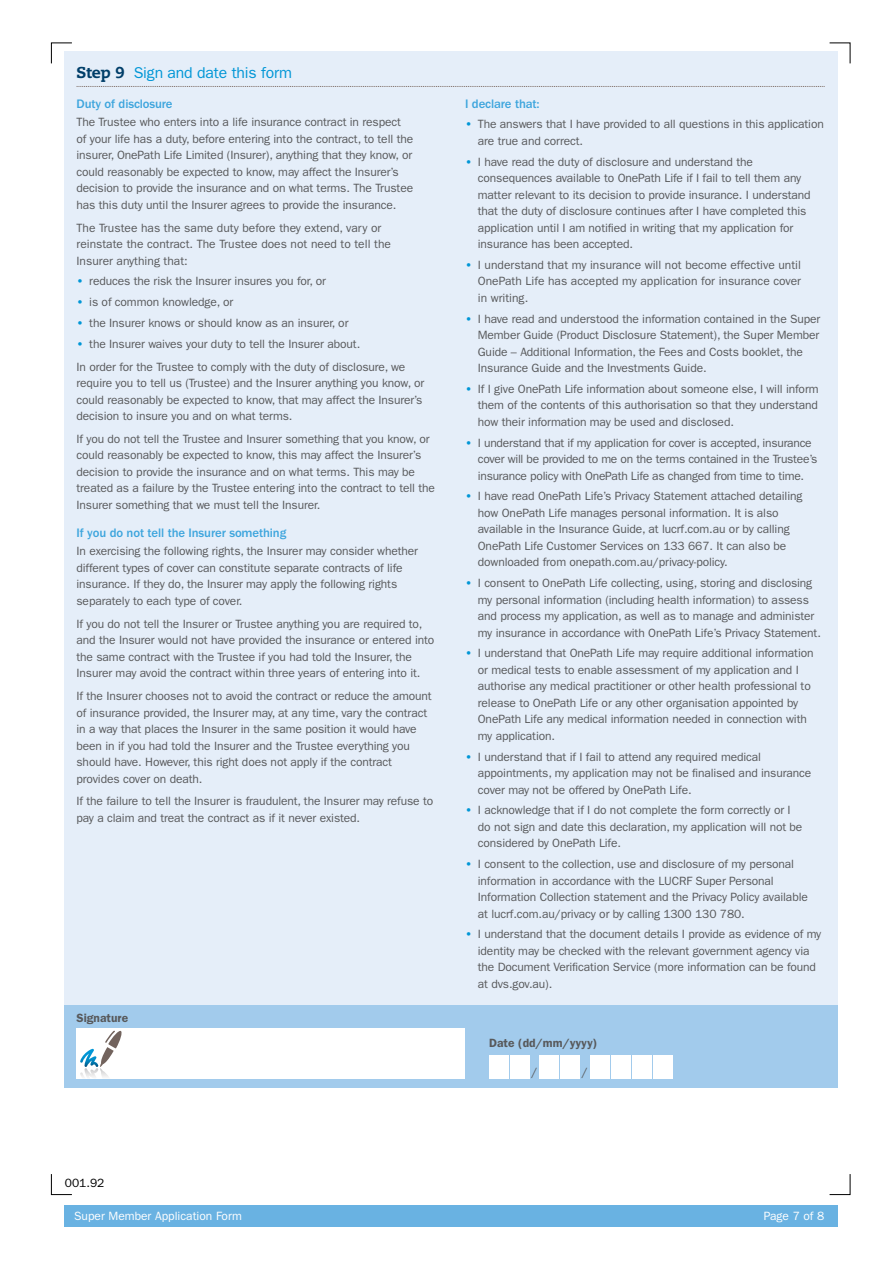
<style>
.page{position:relative;width:893px;height:1263px;background:#fff}
.page>*{position:absolute;margin:0;border:0;box-sizing:border-box;transform-origin:0 0}
.t1{font:15.75px "ITC Franklin Gothic Std";letter-spacing:-.01em;color:#0096d6}
.t2{font:500 12.75px "ITC Franklin Gothic Std";letter-spacing:-.01em;color:#3da5dd}
.t3{font:12px/16.5px "ITC Franklin Gothic Std";letter-spacing:-.01em;color:#58595b}
.t4{font:12px "ITC Franklin Gothic Std";color:#fff}
.t5{font:600 12px "ITC Franklin Gothic Std";color:#58595b}
.t6{font:12px "ITC Franklin Gothic Std";color:#000}
.s1{font-family:"Caecilia LT Std";font-weight:800;color:#003e69}
.s2{font-weight:600;color:#0096d6}
</style>
<div class="page">
<div style="left:64px;top:51px;width:773px;height:954px;background:#e5eef9"></div>
<svg style="left:829px;top:1174px;width:22px;height:21px"></svg>
<svg style="left:51px;top:1174px;width:21px;height:21px"></svg>
<div style="left:64px;top:1205px;width:774px;height:22px;background:#69b2e2"></div>
<svg style="left:51px;top:42px;width:22px;height:22px"></svg>
<svg style="left:829px;top:42px;width:22px;height:22px"></svg>
<svg style="left:77px;top:86px;width:748px;height:1px"></svg>
<div style="left:64px;top:1005px;width:773px;height:83px;background:#a2cbec"></div>
<div style="left:77px;top:1028px;width:388px;height:51px;background:#fff"></div>
<svg style="left:80px;top:1030px;width:42px;height:47px"></svg>
<div style="left:489px;top:1055px;width:19px;height:24px;background:#fff"></div>
<div style="left:510px;top:1055px;width:19px;height:24px;background:#fff"></div>
<div style="left:540px;top:1055px;width:19px;height:24px;background:#fff"></div>
<div style="left:561px;top:1055px;width:19px;height:24px;background:#fff"></div>
<div style="left:590px;top:1055px;width:19px;height:24px;background:#fff"></div>
<div style="left:611px;top:1055px;width:19px;height:24px;background:#fff"></div>
<div style="left:632px;top:1055px;width:19px;height:24px;background:#fff"></div>
<div style="left:653px;top:1055px;width:20px;height:24px;background:#fff"></div>
<h1 class="t1" style="left:77px;top:63px;width:217px"><span class="s1">Step 9</span> Sign and date this form</h1>
<p class="t2" style="left:77px;top:96px;width:98px">Duty of disclosure</p>
<p class="t3" style="left:77px;top:114px;width:338px">The Trustee who enters into a life insurance contract in respect of your life has a duty, before entering into the contract, to tell the insurer, OnePath Life Limited (Insurer), anything that they know, or could reasonably be expected to know, may affect the Insurer’s decision to provide the insurance and on what terms. The Trustee has this duty until the Insurer agrees to provide the insurance.</p>
<p class="t3" style="left:77px;top:219px;width:316px">The Trustee has the same duty before they extend, vary or reinstate the contract. The Trustee does not need to tell the<br>Insurer anything that:</p>
<p class="t3" style="left:77px;top:273px;width:251px"><span class="s2">•</span> reduces the risk the Insurer insures you for, or</p>
<p class="t3" style="left:77px;top:294px;width:158px"><span class="s2">•</span> is of common knowledge, or</p>
<p class="t3" style="left:77px;top:315px;width:273px"><span class="s2">•</span> the Insurer knows or should know as an insurer, or</p>
<p class="t3" style="left:77px;top:332px;width:330px;line-height:23px"><span class="s2">•</span> the Insurer waives your duty to tell the Insurer about.<br>In order for the Trustee to comply with the duty of disclosure, we</p>
<p class="t3" style="left:77px;top:375px;width:349px">require you to tell us (Trustee) and the Insurer anything you know, or could reasonably be expected to know, that may affect the Insurer’s decision to insure you and on what terms.</p>
<p class="t3" style="left:77px;top:431px;width:360px">If you do not tell the Trustee and Insurer something that you know, or could reasonably be expected to know, this may affect the Insurer’s decision to provide the insurance and on what terms. This may be treated as a failure by the Trustee entering into the contract to tell the Insurer something that we must tell the Insurer.</p>
<p class="t2" style="left:77px;top:525px;width:211px">If you do not tell the Insurer something</p>
<p class="t3" style="left:77px;top:543px;width:343px">In exercising the following rights, the Insurer may consider whether different types of cover can constitute separate contracts of life insurance. If they do, the Insurer may apply the following rights separately to each type of cover.</p>
<p class="t3" style="left:77px;top:615px;width:359px">If you do not tell the Insurer or Trustee anything you are required to, and the Insurer would not have provided the insurance or entered into the same contract with the Trustee if you had told the Insurer, the Insurer may avoid the contract within three years of entering into it.</p>
<p class="t3" style="left:77px;top:688px;width:357px">If the Insurer chooses not to avoid the contract or reduce the amount of insurance provided, the Insurer may, at any time, vary the contract in a way that places the Insurer in the same position it would have been in if you had told the Insurer and the Trustee everything you should have. However, this right does not apply if the contract provides cover on death.</p>
<p class="t3" style="left:77px;top:793px;width:358px">If the failure to tell the Insurer is fraudulent, the Insurer may refuse to pay a claim and treat the contract as if it never existed.</p>
<p class="t5" style="left:77px;top:1010px;width:53px">Signature</p>
<p class="t2" style="left:465px;top:96px;width:76px">I declare that:</p>
<p class="t3" style="left:478px;top:116px;width:347px;text-indent:-13px"><span class="s2">•</span> The answers that I have provided to all questions in this application are true and correct.</p>
<p class="t3" style="left:478px;top:153px;width:334px;text-indent:-13px"><span class="s2">•</span> I have read the duty of disclosure and understand the consequences available to OnePath Life if I fail to tell them any matter relevant to its decision to provide insurance. I understand that the duty of disclosure continues after I have completed this application until I am notified in writing that my application for insurance has been accepted.</p>
<p class="t3" style="left:478px;top:257px;width:325px;text-align:justify;text-indent:-13px"><span class="s2">•</span> I understand that my insurance will not become effective until OnePath Life has accepted my application for insurance cover in writing.</p>
<p class="t3" style="left:478px;top:310px;width:344px;text-indent:-13px"><span class="s2">•</span> I have read and understood the information contained in the Super Member Guide (Product Disclosure Statement), the Super Member Guide – Additional Information, the Fees and Costs booklet, the Insurance Guide and the Investments Guide.</p>
<p class="t3" style="left:478px;top:381px;width:342px;text-align:justify;text-indent:-13px"><span class="s2">•</span> If I give OnePath Life information about someone else, I will inform them of the contents of this authorisation so that they understand how their information may be used and disclosed.</p>
<p class="t3" style="left:478px;top:434px;width:341px;text-indent:-13px"><span class="s2">•</span> I understand that if my application for cover is accepted, insurance cover will be provided to me on the terms contained in the Trustee’s insurance policy with OnePath Life as changed from time to time.</p>
<p class="t3" style="left:478px;top:488px;width:326px;text-indent:-13px"><span class="s2">•</span> I have read OnePath Life’s Privacy Statement attached detailing how OnePath Life manages personal information. It is also available in the Insurance Guide, at lucrf.com.au or by calling OnePath Life Customer Services on 133 667. It can also be downloaded from onepath.com.au/privacy-policy.</p>
<p class="t3" style="left:478px;top:575px;width:345px;text-indent:-13px"><span class="s2">•</span> I consent to OnePath Life collecting, using, storing and disclosing my personal information (including health information) to assess and process my application, as well as to manage and administer my insurance in accordance with OnePath Life’s Privacy Statement.</p>
<p class="t3" style="left:478px;top:645px;width:337px;text-indent:-13px"><span class="s2">•</span> I understand that OnePath Life may require additional information or medical tests to enable assessment of my application and I authorise any medical practitioner or other health professional to release to OnePath Life or any other organisation appointed by OnePath Life any medical information needed in connection with my application.</p>
<p class="t3" style="left:478px;top:748px;width:335px;text-indent:-13px"><span class="s2">•</span> I understand that if I fail to attend any required medical appointments, my application may not be finalised and insurance cover may not be offered by OnePath Life.</p>
<p class="t3" style="left:478px;top:802px;width:326px;text-indent:-13px"><span class="s2">•</span> I acknowledge that if I do not complete the form correctly or I do not sign and date this declaration, my application will not be considered by OnePath Life.</p>
<p class="t3" style="left:478px;top:856px;width:332px;text-indent:-13px"><span class="s2">•</span> I consent to the collection, use and disclosure of my personal information in accordance with the LUCRF Super Personal Information Collection statement and the Privacy Policy available at lucrf.com.au/privacy or by calling 1300 130 780.</p>
<p class="t3" style="left:478px;top:926px;width:345px;text-indent:-13px"><span class="s2">•</span> I understand that the document details I provide as evidence of my identity may be checked with the relevant government agency via the Document Verification Service (more information can be found at dvs.gov.au).</p>
<p class="t5" style="left:489px;top:1036px;width:110px">Date (dd/mm/yyyy)</p>
<p class="t3" style="left:531px;top:1063px;width:8px">/</p>
<p class="t3" style="left:582px;top:1063px;width:8px">/</p>
<p class="t6" style="left:65px;top:1176px;width:41px">001.92</p>
<p class="t4" style="left:74px;top:1209px;width:169px">Super Member Application Form</p>
<p class="t4" style="left:764px;top:1209px;width:62px">Page 7 of 8</p>
</div>
